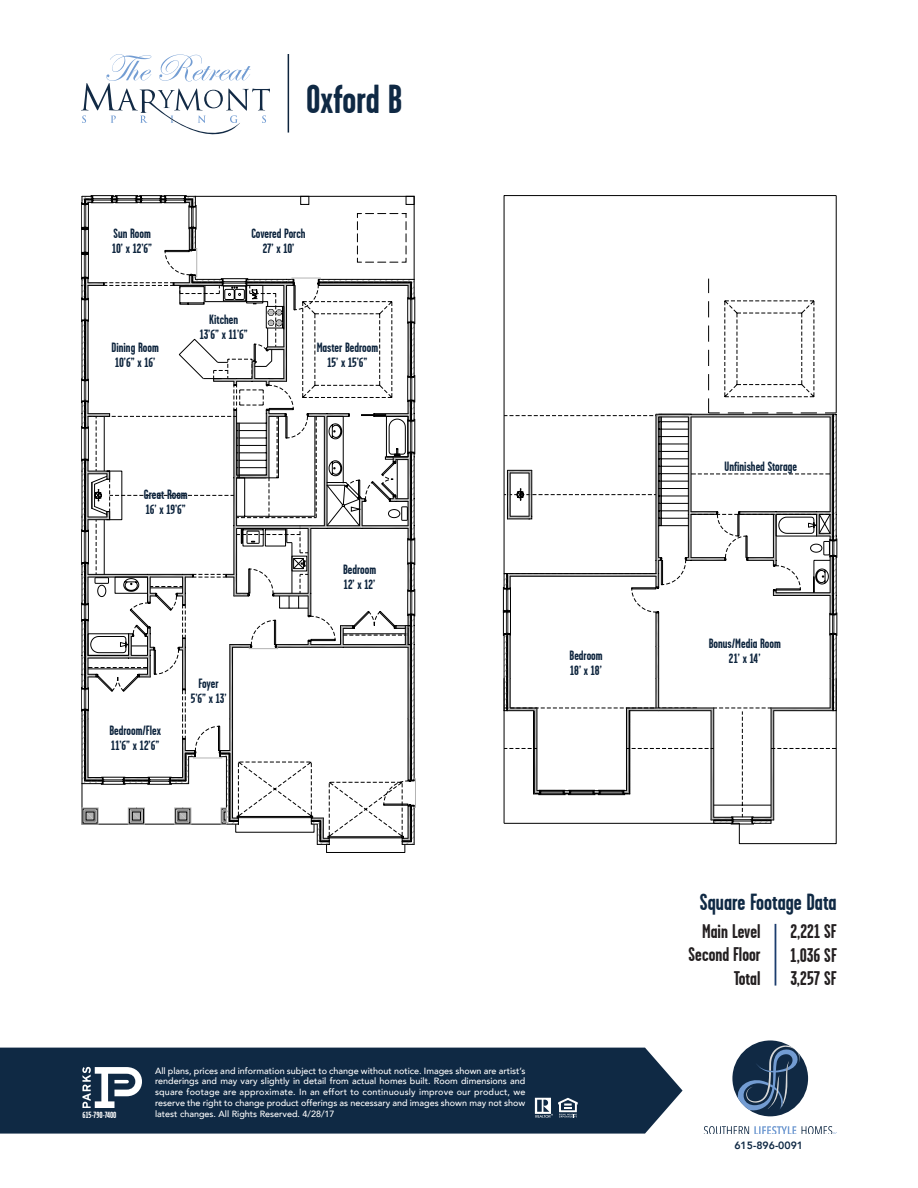
<style>
.page{position:relative;width:918px;height:1188px;background:#fff}
.page>*{position:absolute;margin:0;border:0;box-sizing:border-box;transform-origin:0 0}
.t1{font:700 40.5px "Garage Gothic";color:#0f2944}
.t2{font:700 23.4px "Garage Gothic";color:#0f2944}
.t3{font:700 19.8px/23.7px "Garage Gothic";color:#231f20;text-align:justify}
.t4{font:700 13.5px/15px "Garage Gothic";color:#0d243d}
.t5{font:800 10.5px "Avenir";color:#0f2944}
.t6{font:500 9px/10.8px "Avenir";color:#fff;text-align:justify}
.t7{font:700 9px "Garage Gothic";color:#fff}
</style>
<div class="page">
<hr style="left:288px;top:54px;width:1px;height:79px;background:#0d243d">
<div style="left:0;top:1048px;width:683px;height:86px;background:#0f2944"></div>
<svg style="left:82px;top:1067px;width:60px;height:41px"></svg>
<svg style="left:535px;top:1098px;width:43px;height:20px"></svg>
<div style="left:732px;top:1040px;width:76px;height:76px;background:#102944;border-radius:50%"></div>
<svg style="left:736px;top:1045px;width:64px;height:67px"></svg>
<svg style="left:704px;top:1126px;width:92px;height:8px"></svg>
<svg style="left:802px;top:1126px;width:35px;height:8px"></svg>
<svg style="left:81px;top:54px;width:189px;height:81px"></svg>
<div style="left:414px;top:779px;width:2px;height:28px;border:1px solid #b3b3b3"></div>
<svg style="left:81px;top:195px;width:334px;height:658px"></svg>
<hr style="left:775px;top:924px;width:1px;height:62px;background:#1c3d6e">
<svg style="left:504px;top:195px;width:332px;height:203px"></svg>
<svg style="left:504px;top:300px;width:310px;height:98px"></svg>
<hr style="left:836px;top:196px;width:1px;height:217px;background:#000">
<svg style="left:708px;top:374px;width:1px;height:16px"></svg>
<svg style="left:708px;top:350px;width:1px;height:16px"></svg>
<svg style="left:708px;top:326px;width:1px;height:16px"></svg>
<svg style="left:708px;top:301px;width:1px;height:16px"></svg>
<svg style="left:708px;top:279px;width:1px;height:14px"></svg>
<svg style="left:503px;top:398px;width:334px;height:426px"></svg>
<h1 class="t1" style="left:306px;top:77px;width:98px">Oxford B</h1>
<h3 class="t4" style="left:112px;top:226px;width:42px">Sun Room<br>10’ x 12’6”</h3>
<h3 class="t4" style="left:112px;top:340px;width:49px">Dining Room<br>10’6” x 16’</h3>
<h3 class="t4" style="left:251px;top:226px;width:56px;text-align:center">Covered Porch<br>27’ x 10’</h3>
<h3 class="t4" style="left:200px;top:311px;width:50px;text-align:center">Kitchen<br>13’6” x 11’6”</h3>
<h3 class="t4" style="left:317px;top:340px;width:63px;text-align:center">Master Bedroom<br>15’ x 15’6”</h3>
<h3 class="t4" style="left:144px;top:487px;width:45px">Great Room<br>16’ x 19’6”</h3>
<h3 class="t4" style="left:343px;top:562px;width:35px">Bedroom<br>12’ x 12’</h3>
<h3 class="t4" style="left:109px;top:723px;width:53px">Bedroom/Flex<br>11’6” x 12’6”</h3>
<h3 class="t4" style="left:191px;top:675px;width:37px;text-align:center">Foyer<br>5’6” x 13’</h3>
<h3 class="t4" style="left:570px;top:648px;width:35px">Bedroom<br>18’ x 18’</h3>
<p class="t6" style="left:155px;top:1065px;width:372px">All plans, prices and information subject to change without notice. Images shown are artist’s renderings and may vary slightly in detail from actual homes built. Room dimensions and square footage are approximate. In an effort to continuously improve our product, we reserve the right to change product offerings as necessary and images shown may not show</p>
<p class="t7" style="left:83px;top:1110px;width:35px">615-790-7400</p>
<p class="t6" style="left:155px;top:1108px;width:181px">latest changes. All Rights Reserved. 4/28/17</p>
<h3 class="t4" style="left:725px;top:459px;width:74px">Unfinished Storage</h3>
<h3 class="t4" style="left:709px;top:636px;width:74px;text-align:center">Bonus/Media Room<br>21’ x 14’</h3>
<h2 class="t2" style="left:700px;top:889px;width:138px">Square Footage Data</h2>
<h3 class="t3" style="left:689px;top:919px;width:73px;text-align:right">Main Level<br>Second Floor<br>Total</h3>
<h3 class="t3" style="left:791px;top:919px;width:48px">2,221 SF 1,036 SF 3,257 SF</h3>
<p class="t5" style="left:734px;top:1137px;width:70px">615-896-0091</p>
</div>
